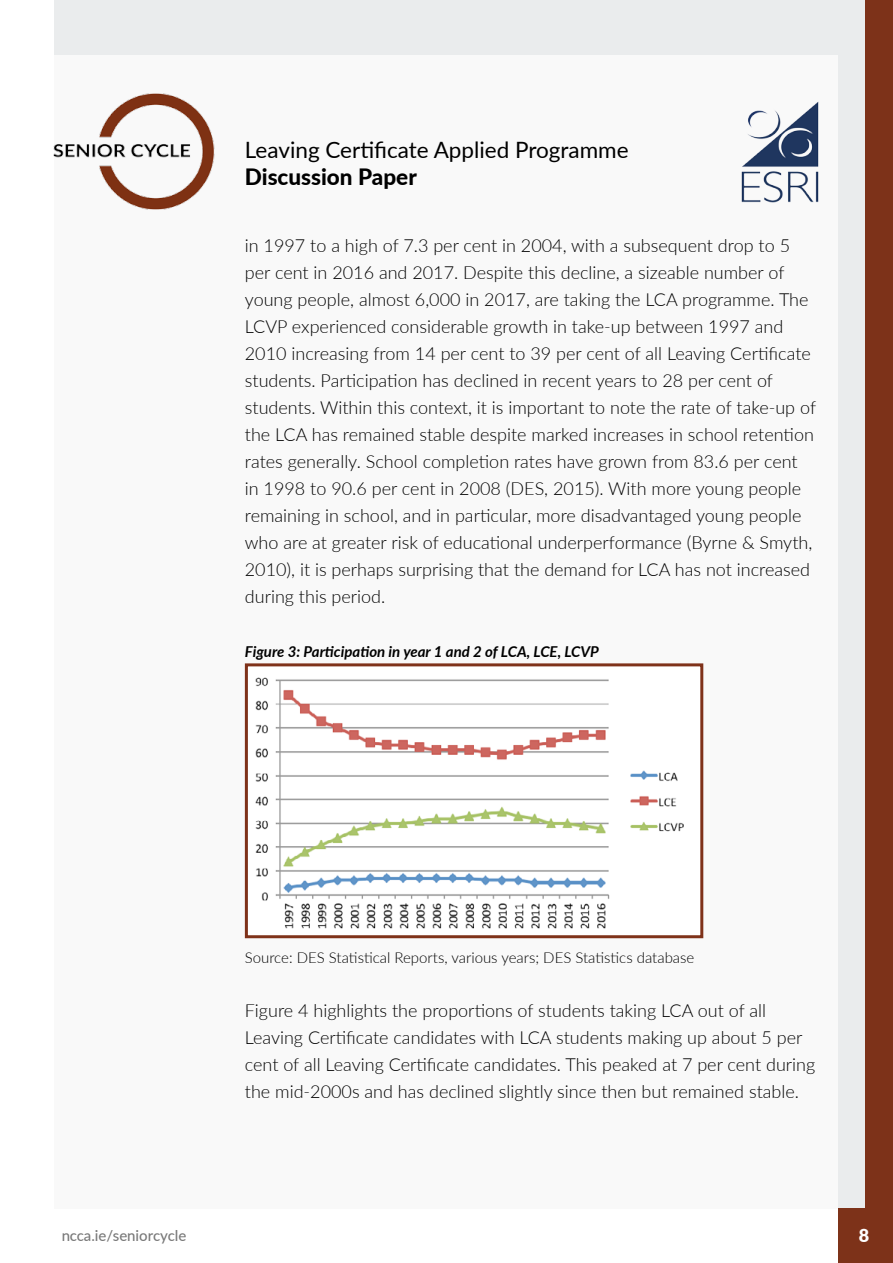
<style>
.page{position:relative;width:893px;height:1263px;background:#fff}
.page>*{position:absolute;margin:0;border:0;box-sizing:border-box;transform-origin:0 0}
.t1{font:22.5px "Lato";color:#000}
.t2{font:800 22.5px "Lato";color:#000}
.t3{font:300 18px/27px "Lato";color:#000}
.t4{font:900 18px "Lato";color:#fff}
.t5{font:300 15px "Lato";color:#000}
.t6{font:italic 700 15px "Lato";color:#000}
.t7{font:500 15px "Lato";color:#000}
</style>
<div class="page">
<div style="left:54px;top:0;width:812px;height:1209px;background:#eaeced"></div>
<div style="left:34px;top:55px;width:804px;height:1161px;background:#fff"></div>
<div style="left:866px;top:0;width:27px;height:1263px;background:#7d3219"></div>
<div style="left:838px;top:1209px;width:55px;height:54px;background:#7d3219"></div>
<img style="left:53px;top:93px;width:162px;height:117px">
<img style="left:741px;top:101px;width:78px;height:102px">
<img style="left:255px;top:677px;width:429px;height:252px">
<div style="left:245px;top:663px;width:458px;height:275px;border:3px solid #7f321a"></div>
<p class="t1" style="left:245px;top:134px;width:385px">Leaving Certificate Applied Programme</p>
<p class="t2" style="left:245px;top:160px;width:173px">Discussion Paper</p>
<p class="t3" style="left:245px;top:231px;width:573px">in 1997 to a high of 7.3 per cent in 2004, with a subsequent drop to 5 per cent in 2016 and 2017. Despite this decline, a sizeable number of young people, almost 6,000 in 2017, are taking the LCA programme. The LCVP experienced considerable growth in take-up between 1997 and 2010 increasing from 14 per cent to 39 per cent of all Leaving Certificate students. Participation has declined in recent years to 28 per cent of students. Within this context, it is important to note the rate of take-up of the LCA has remained stable despite marked increases in school retention rates generally. School completion rates have grown from 83.6 per cent<br>in 1998 to 90.6 per cent in 2008 (DES, 2015). With more young people remaining in school, and in particular, more disadvantaged young people who are at greater risk of educational underperformance (Byrne &amp; Smyth, 2010), it is perhaps surprising that the demand for LCA has not increased during this period.</p>
<p class="t6" style="left:245px;top:640px;width:356px">Figure 3: Participation in year 1 and 2 of LCA, LCE, LCVP</p>
<p class="t7" style="left:61px;top:1224px;width:127px">ncca.ie/seniorcycle</p>
<p class="t5" style="left:245px;top:947px;width:451px">Source: DES Statistical Reports, various years; DES Statistics database</p>
<p class="t3" style="left:245px;top:996px;width:572px">Figure 4 highlights the proportions of students taking LCA out of all Leaving Certificate candidates with LCA students making up about 5 per cent of all Leaving Certificate candidates. This peaked at 7 per cent during the mid-2000s and has declined slightly since then but remained stable.</p>
<p class="t4" style="left:859px;top:1222px;width:12px">8</p>
</div>
